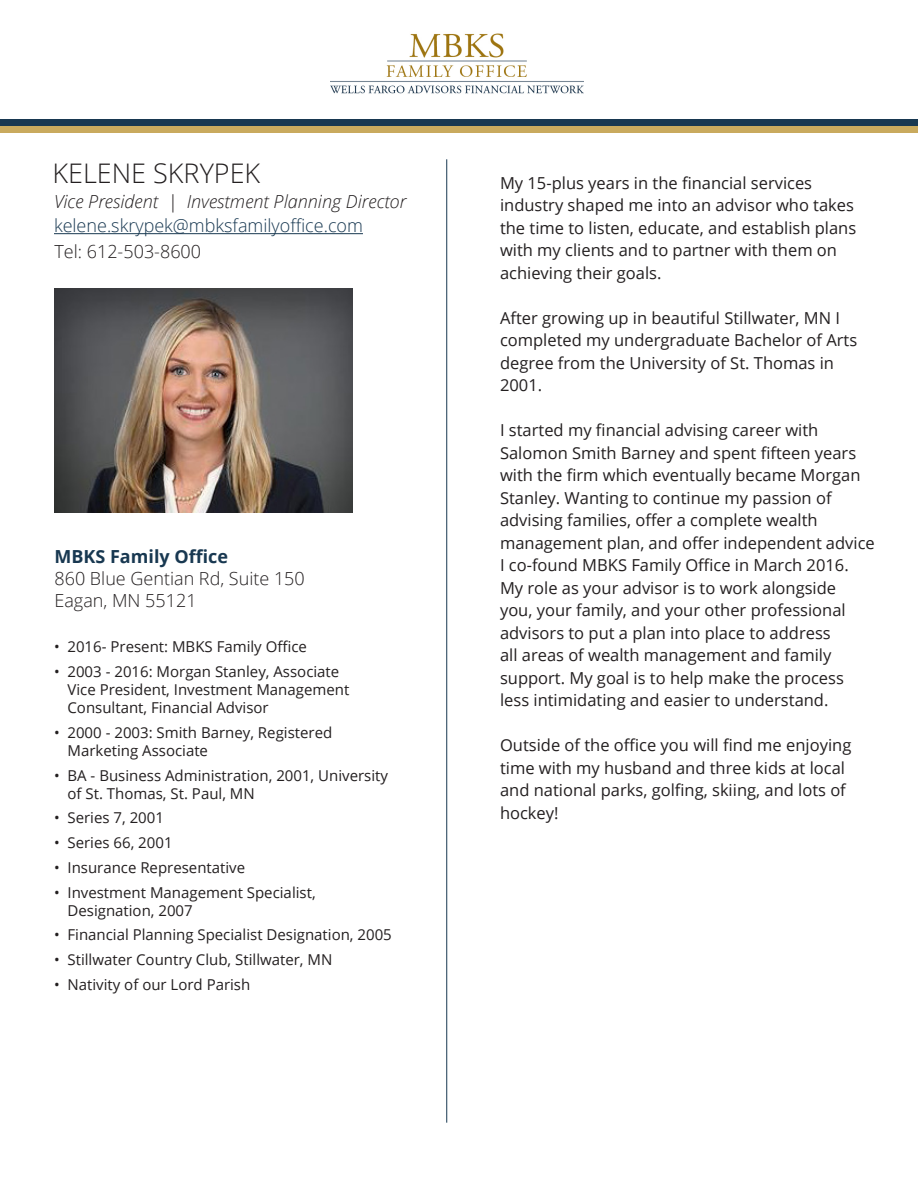
<style>
.page{position:relative;width:918px;height:1188px;background:#fff}
.page>*{position:absolute;margin:0;border:0;box-sizing:border-box;transform-origin:0 0}
.t1{font:300 27px "Open Sans";color:#231f20}
.t2{font:300 18px "Open Sans";color:#231f20}
.t3{font:italic 300 18px "Open Sans";color:#231f20}
.t4{font:300 18px "Open Sans";color:#183851}
.t5{font:700 18px "Open Sans";color:#183851}
.t6{font:16.5px/22.5px "Open Sans";color:#231f20}
.t7{font:15px/18px "Open Sans";color:#231f20}
</style>
<div class="page">
<img style="left:330px;top:33px;width:254px;height:61px">
<div style="left:0;top:126px;width:918px;height:7px;background:#c9aa5e"></div>
<div style="left:0;top:120px;width:918px;height:6px;background:#183851"></div>
<img style="left:54px;top:288px;width:298px;height:225px">
<hr style="left:54px;top:233px;width:309px;height:1px;background:#183851">
<hr style="left:446px;top:159px;width:1px;height:964px;background:#183851">
<p class="t1" style="left:52px;top:155px;width:209px">KELENE SKRYPEK</p>
<p class="t3" style="left:54px;top:189px;width:354px">Vice President | Investment Planning Director</p>
<p class="t4" style="left:54px;top:213px;width:311px">kelene.skrypek@mbksfamilyoffice.com</p>
<p class="t2" style="left:54px;top:239px;width:148px">Tel: 612-503-8600</p>
<p class="t5" style="left:54px;top:544px;width:175px">MBKS Family Office</p>
<p class="t2" style="left:54px;top:566px;width:252px">860 Blue Gentian Rd, Suite 150</p>
<p class="t2" style="left:54px;top:588px;width:144px">Eagan, MN 55121</p>
<p class="t7" style="left:54px;top:638px;width:254px">• 2016- Present: MBKS Family Office</p>
<p class="t7" style="left:68px;top:662px;width:283px;text-indent:-14px">• 2003 - 2016: Morgan Stanley, Associate<br>Vice President, Investment Management<br>Consultant, Financial Advisor</p>
<p class="t7" style="left:68px;top:723px;width:266px;text-indent:-14px">• 2000 - 2003: Smith Barney, Registered<br>Marketing Associate</p>
<p class="t7" style="left:68px;top:766px;width:322px;text-indent:-14px">• BA - Business Administration, 2001, University of St. Thomas, St. Paul, MN</p>
<p class="t7" style="left:54px;top:809px;width:112px">• Series 7, 2001</p>
<p class="t7" style="left:54px;top:833px;width:120px">• Series 66, 2001</p>
<p class="t7" style="left:54px;top:858px;width:193px">• Insurance Representative</p>
<p class="t7" style="left:68px;top:883px;width:250px;text-indent:-14px">• Investment Management Specialist,<br>Designation, 2007</p>
<p class="t7" style="left:54px;top:926px;width:339px">• Financial Planning Specialist Designation, 2005</p>
<p class="t7" style="left:54px;top:950px;width:280px">• Stillwater Country Club, Stillwater, MN</p>
<p class="t7" style="left:54px;top:975px;width:198px">• Nativity of our Lord Parish</p>
<p class="t6" style="left:500px;top:171px;width:358px">My 15-plus years in the financial services industry shaped me into an advisor who takes the time to listen, educate, and establish plans with my clients and to partner with them on achieving their goals.</p>
<p class="t6" style="left:500px;top:306px;width:359px">After growing up in beautiful Stillwater, MN I completed my undergraduate Bachelor of Arts degree from the University of St. Thomas in 2001.</p>
<p class="t6" style="left:500px;top:419px;width:376px">I started my financial advising career with Salomon Smith Barney and spent fifteen years with the firm which eventually became Morgan Stanley. Wanting to continue my passion of advising families, offer a complete wealth management plan, and offer independent advice I co-found MBKS Family Office in March 2016.<br>My role as your advisor is to work alongside<br>you, your family, and your other professional advisors to put a plan into place to address<br>all areas of wealth management and family support. My goal is to help make the process less intimidating and easier to understand.</p>
<p class="t6" style="left:500px;top:734px;width:353px">Outside of the office you will find me enjoying time with my husband and three kids at local and national parks, golfing, skiing, and lots of hockey!</p>
</div>
